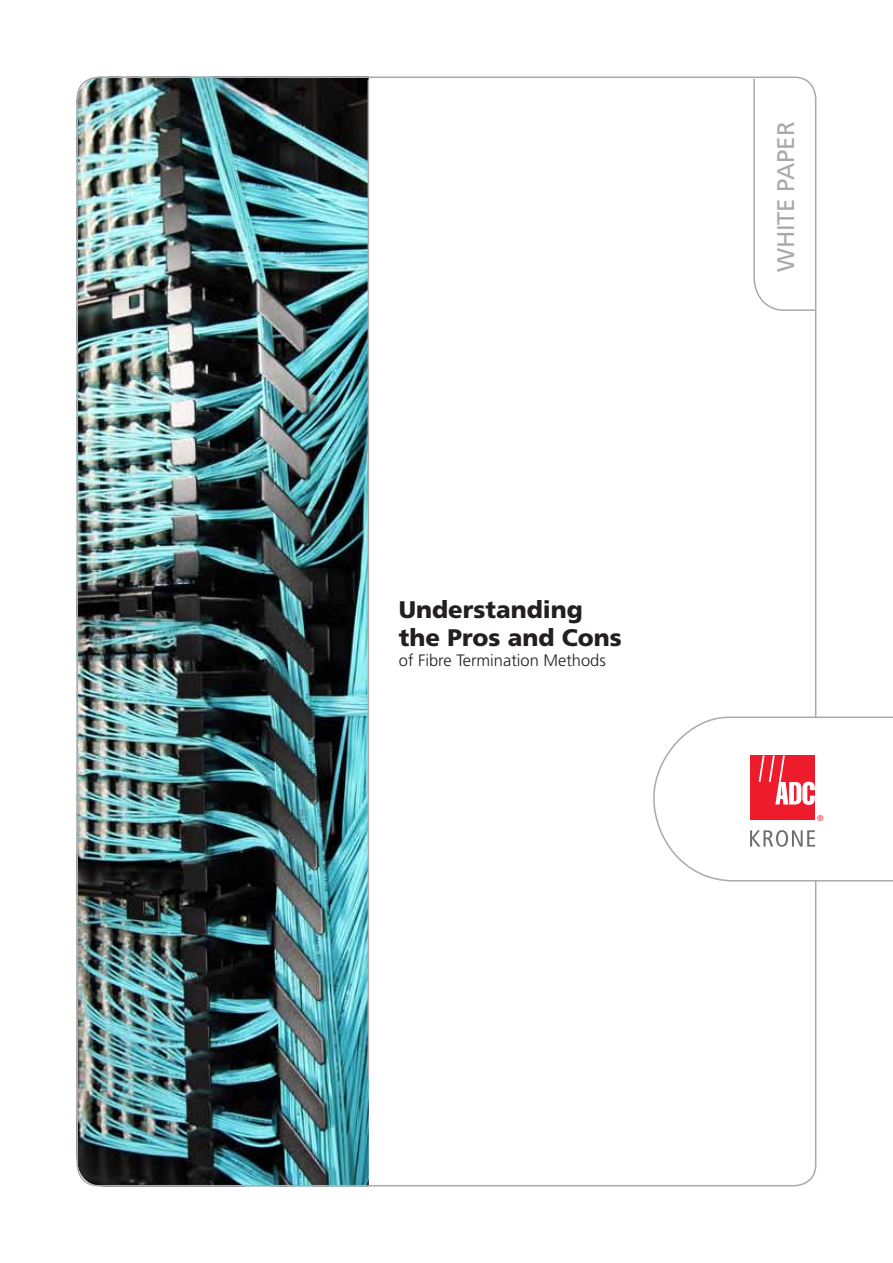
<style>
.page{position:relative;width:893px;height:1263px;background:#fff}
.page>*{position:absolute;margin:0;border:0;box-sizing:border-box;transform-origin:0 0}
.t1{font:900 24px/28.8px "Frutiger LT";color:#231f20}
.t2{font:24px "Frutiger LT";letter-spacing:-.01em;color:#a8a9ad}
.t3{font:300 16.5px "Frutiger LT";color:#231f20}
.t4{font:300 8.25px "Frutiger LT";color:#ee1b2c}
</style>
<div class="page">
<img style="left:77px;top:77px;width:292px;height:1109px">
<svg style="left:753px;top:77px;width:63px;height:235px"></svg>
<hr style="left:368px;top:79px;width:1px;height:998px;background:#a8a9ad">
<svg style="left:653px;top:716px;width:240px;height:166px"></svg>
<p class="t1" style="left:399px;top:595px;width:225px">Understanding the Pros and Cons</p>
<p class="t3" style="left:399px;top:651px;width:208px">of Fibre Termination Methods</p>
<p class="t2" style="left:772px;top:272px;width:152px;rotate:-90deg">WHITE PAPER</p>
<p class="t4" style="left:817px;top:813px;width:8px">®</p>
</div>
